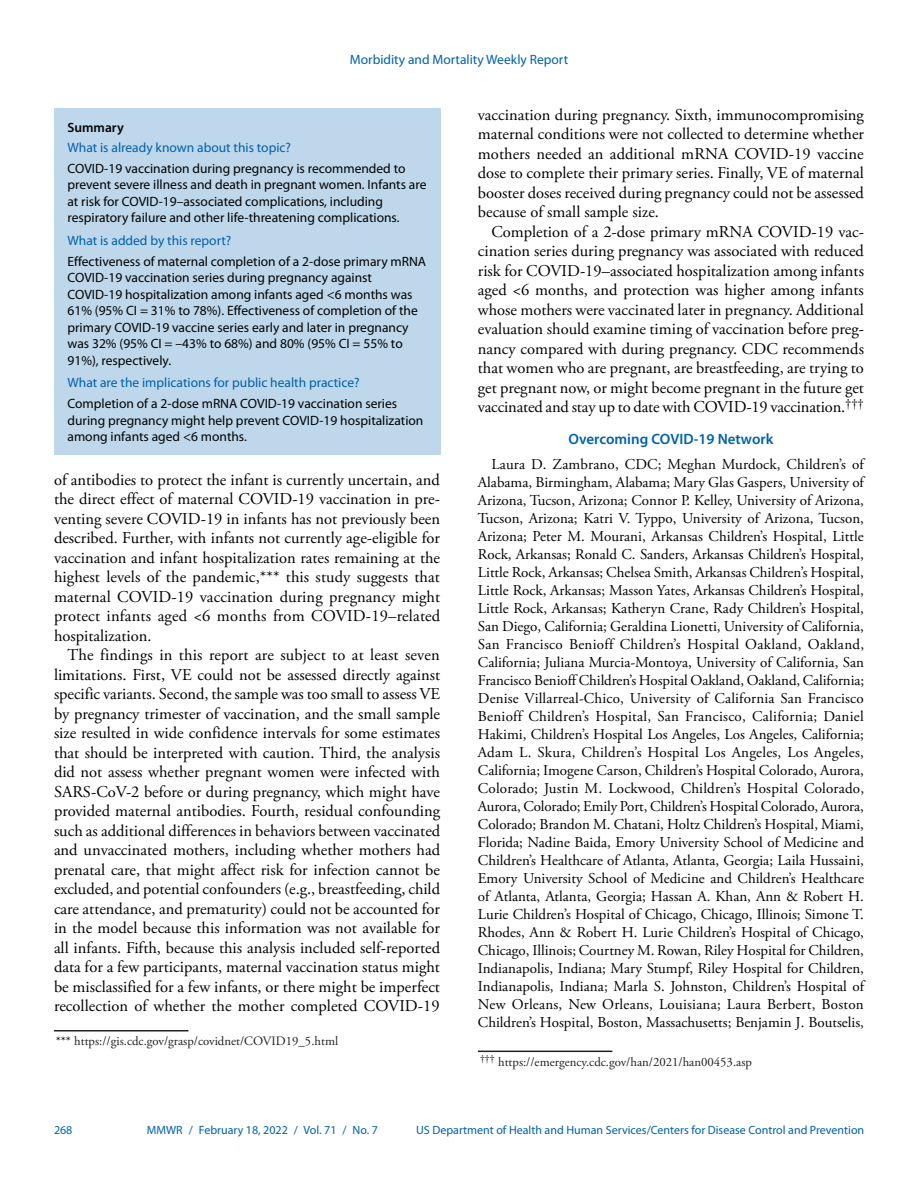
<style>
.page{position:relative;width:918px;height:1188px;background:#fff}
.page>*{position:absolute;margin:0;border:0;box-sizing:border-box;transform-origin:0 0}
.Paragraph{font:16.5px/19.5px "Adobe Garamond Pro";color:#010203;text-align:justify}
.Committee_Workgroup{font:15px/18px "Adobe Garamond Pro";color:#010203;text-align:justify}
.Committee_Workgroup-2{font:600 15px "Myriad Pro";color:#0061aa}
.Summary_Box_Text{font:13.5px/16.5px "Myriad Pro";color:#010203}
.Summary_Box_Heading{font:13.5px "Myriad Pro";color:#0061aa}
.Summary_Box_Ttile{font:600 13.5px "Myriad Pro";color:#010203}
.footnote_w_rule_text{font:12.75px "Adobe Garamond Pro";color:#231f20}
.t1{font:12px "Myriad Pro";color:#0061aa}
.s1{color:#010203}
</style>
<div class="page">
<div style="left:54px;top:108px;width:386px;height:347px;background:#bfd7ea"></div>
<hr style="left:54px;top:1030px;width:134px;height:1px;background:#231f20">
<hr style="left:478px;top:1051px;width:134px;height:1px;background:#231f20">
<p class="Summary_Box_Heading" style="left:350px;top:52px;width:220px">Morbidity and Mortality Weekly Report</p>
<h1 class="Summary_Box_Ttile" style="left:68px;top:120px;width:58px">Summary</h1>
<h1 class="Summary_Box_Heading" style="left:68px;top:140px;width:225px">What is already known about this topic?</h1>
<p class="Summary_Box_Text" style="left:68px;top:160px;width:361px">COVID-19 vaccination during pregnancy is recommended to prevent severe illness and death in pregnant women. Infants are at risk for COVID-19–associated complications, including respiratory failure and other life-threatening complications.</p>
<h1 class="Summary_Box_Heading" style="left:68px;top:233px;width:165px">What is added by this report?</h1>
<p class="Summary_Box_Text" style="left:68px;top:253px;width:360px">Effectiveness of maternal completion of a 2-dose primary mRNA COVID-19 vaccination series during pregnancy against COVID-19 hospitalization among infants aged &lt;6 months was 61% (95% CI = 31% to 78%). Effectiveness of completion of the primary COVID-19 vaccine series early and later in pregnancy was 32% (95% CI = –43% to 68%) and 80% (95% CI = 55% to 91%), respectively.</p>
<h1 class="Summary_Box_Heading" style="left:68px;top:375px;width:294px">What are the implications for public health practice?</h1>
<p class="Summary_Box_Text" style="left:68px;top:396px;width:357px">Completion of a 2-dose mRNA COVID-19 vaccination series during pregnancy might help prevent COVID-19 hospitalization among infants aged &lt;6 months.</p>
<p class="Paragraph" style="left:54px;top:470px;width:388px">of antibodies to protect the infant is currently uncertain, and the direct effect of maternal COVID-19 vaccination in pre&shy;venting severe COVID-19 in infants has not previously been described. Further, with infants not currently age-eligible for vaccination and infant hospitalization rates remaining at the highest levels of the pandemic,*** this study suggests that maternal COVID-19 vaccination during pregnancy might protect infants aged &lt;6 months from COVID-19–related hospitalization.</p>
<p class="Paragraph" style="left:54px;top:646px;width:388px;text-indent:14px">The findings in this report are subject to at least seven limitations. First, VE could not be assessed directly against specific variants. Second, the sample was too small to assess VE by pregnancy trimester of vaccination, and the small sample size resulted in wide confidence intervals for some estimates that should be interpreted with caution. Third, the analysis did not assess whether pregnant women were infected with SARS-CoV-2 before or during pregnancy, which might have provided maternal antibodies. Fourth, residual confounding such as additional differences in behaviors between vaccinated and unvaccinated mothers, including whether mothers had prenatal care, that might affect risk for infection cannot be excluded, and potential confounders (e.g., breastfeeding, child care attendance, and prematurity) could not be accounted for in the model because this information was not available for all infants. Fifth, because this analysis included self-reported data for a few participants, maternal vaccination status might be misclassified for a few infants, or there might be imperfect recollection of whether the mother completed COVID-19</p>
<p class="footnote_w_rule_text" style="left:56px;top:1033px;width:284px"><span class="s1">***</span> https://gis.cdc.gov/grasp/covidnet/COVID19_5.html</p>
<p class="Paragraph" style="left:478px;top:106px;width:388px">vaccination during pregnancy. Sixth, immunocompromising maternal conditions were not collected to determine whether mothers needed an additional mRNA COVID-19 vaccine dose to complete their primary series. Finally, VE of maternal booster doses received during pregnancy could not be assessed because of small sample size.</p>
<p class="Paragraph" style="left:478px;top:223px;width:388px;text-indent:14px">Completion of a 2-dose primary mRNA COVID-19 vac&shy;cination series during pregnancy was associated with reduced risk for COVID-19–associated hospitalization among infants aged &lt;6 months, and protection was higher among infants whose mothers were vaccinated later in pregnancy. Additional evaluation should examine timing of vaccination before preg&shy;nancy compared with during pregnancy. CDC recommends that women who are pregnant, are breastfeeding, are trying to get pregnant now, or might become pregnant in the future get vaccinated and stay up to date with COVID-19 vaccination.<sup>†††</sup></p>
<p class="Committee_Workgroup-2" style="left:568px;top:431px;width:207px">Overcoming COVID-19 Network</p>
<p class="Committee_Workgroup" style="left:478px;top:455px;width:388px;text-indent:14px">Laura D. Zambrano, CDC; Meghan Murdock, Children’s of Alabama, Birmingham, Alabama; Mary Glas Gaspers, University of Arizona, Tucson, Arizona; Connor P. Kelley, University of Arizona, Tucson, Arizona; Katri V. Typpo, University of Arizona, Tucson, Arizona; Peter M. Mourani, Arkansas Children’s Hospital, Little Rock, Arkansas; Ronald C. Sanders, Arkansas Children’s Hospital, Little Rock, Arkansas; Chelsea Smith, Arkansas Children’s Hospital, Little Rock, Arkansas; Masson Yates, Arkansas Children’s Hospital, Little Rock, Arkansas; Katheryn Crane, Rady Children’s Hospital, San Diego, California; Geraldina Lionetti, University of California, San Francisco Benioff Children’s Hospital Oakland, Oakland, California; Juliana Murcia-Montoya, University of California, San Francisco Benioff Children’s Hospital Oakland, Oakland, California; Denise Villarreal-Chico, University of California San Francisco Benioff Children’s Hospital, San Francisco, California; Daniel Hakimi, Children’s Hospital Los Angeles, Los Angeles, California; Adam L. Skura, Children’s Hospital Los Angeles, Los Angeles, California; Imogene Carson, Children’s Hospital Colorado, Aurora, Colorado; Justin M. Lockwood, Children’s Hospital Colorado, Aurora, Colorado; Emily Port, Children’s Hospital Colorado, Aurora, Colorado; Brandon M. Chatani, Holtz Children’s Hospital, Miami, Florida; Nadine Baida, Emory University School of Medicine and Children’s Healthcare of Atlanta, Atlanta, Georgia; Laila Hussaini, Emory University School of Medicine and Children’s Healthcare of Atlanta, Atlanta, Georgia; Hassan A. Khan, Ann &amp; Robert H.<br>Lurie Children’s Hospital of Chicago, Chicago, Illinois; Simone T.<br>Rhodes, Ann &amp; Robert H. Lurie Children’s Hospital of Chicago, Chicago, Illinois; Courtney M. Rowan, Riley Hospital for Children, Indianapolis, Indiana; Mary Stumpf, Riley Hospital for Children, Indianapolis, Indiana; Marla S. Johnston, Children’s Hospital of New Orleans, New Orleans, Louisiana; Laura Berbert, Boston Children’s Hospital, Boston, Massachusetts; Benjamin J. Boutselis,</p>
<p class="footnote_w_rule_text" style="left:480px;top:1054px;width:273px"><sup>†††</sup> https://emergency.cdc.gov/han/2021/han00453.asp</p>
<p class="t1" style="left:54px;top:1123px;width:20px">268</p>
<p class="t1" style="left:147px;top:1123px;width:233px">MMWR / February 18, 2022 / Vol. 71 / No. 7</p>
<p class="t1" style="left:416px;top:1123px;width:450px">US Department of Health and Human Services/Centers for Disease Control and Prevention</p>
</div>
